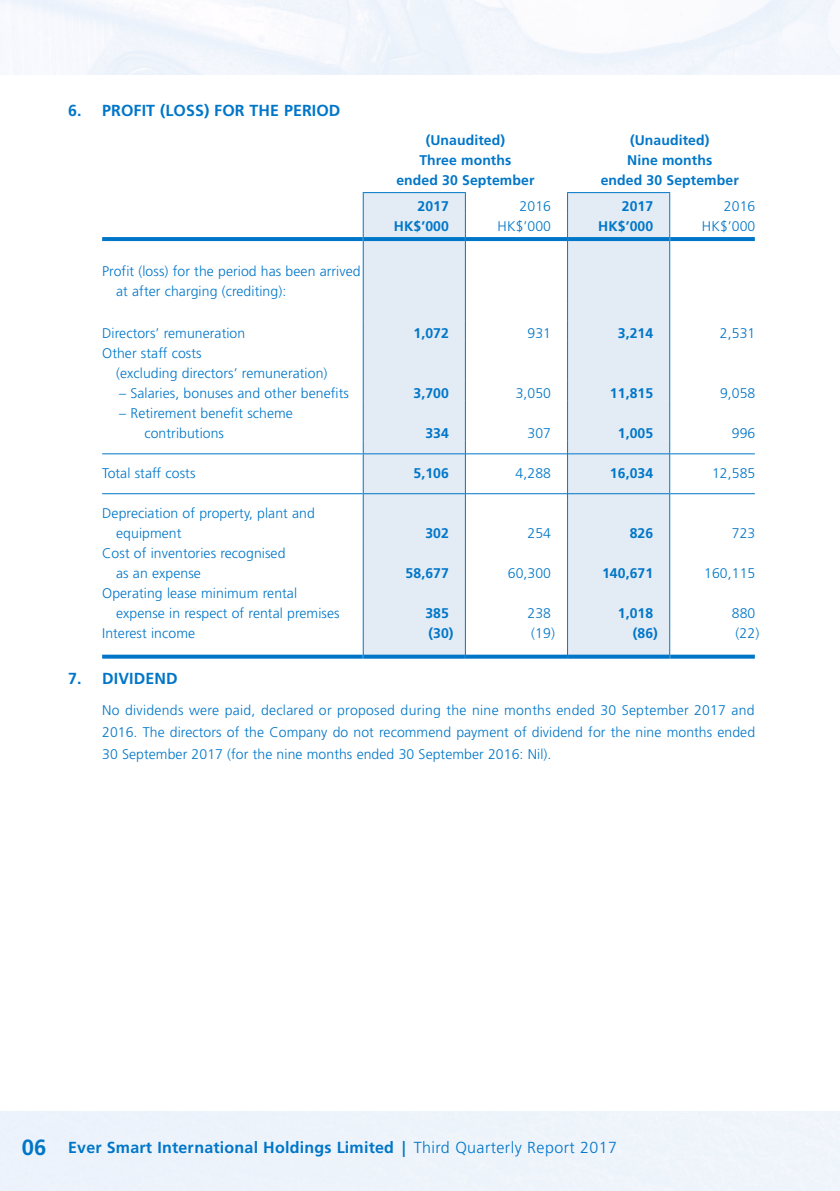
<style>
.page{position:relative;width:840px;height:1191px;background:#fff}
.page>*{position:absolute;margin:0;border:0;box-sizing:border-box;transform-origin:0 0}
.t1{font:700 16px "Frutiger LT Std";letter-spacing:.015em;color:#0076c8}
.t2{font:300 14px/20px "Frutiger LT Std";letter-spacing:.005em;color:#0076c8}
.t3{font:700 14px/20px "Frutiger LT Std";letter-spacing:.005em;color:#0076c8;text-align:center}
.s1{font-size:22px}
.s2{font-weight:300}
</style>
<div class="page">
<svg style="left:363px;top:193px;width:305px;height:461px;fill:#e3ebf4"></svg>
<hr style="left:362px;top:192px;width:103px;height:1px;background:#0076c8">
<hr style="left:566px;top:192px;width:103px;height:1px;background:#0076c8">
<svg style="left:362px;top:193px;width:1px;height:65px"></svg>
<svg style="left:464px;top:193px;width:1px;height:65px"></svg>
<svg style="left:566px;top:193px;width:1px;height:65px"></svg>
<svg style="left:668px;top:193px;width:1px;height:65px"></svg>
<hr style="left:362px;top:258px;width:1px;height:40px;background:#0076c8">
<hr style="left:464px;top:258px;width:1px;height:40px;background:#0076c8">
<hr style="left:566px;top:258px;width:1px;height:40px;background:#0076c8">
<hr style="left:668px;top:258px;width:1px;height:40px;background:#0076c8">
<svg style="left:362px;top:298px;width:1px;height:42px"></svg>
<svg style="left:464px;top:298px;width:1px;height:42px"></svg>
<svg style="left:566px;top:298px;width:1px;height:42px"></svg>
<svg style="left:668px;top:298px;width:1px;height:42px"></svg>
<hr style="left:362px;top:340px;width:1px;height:40px;background:#0076c8">
<svg style="left:362px;top:380px;width:1px;height:20px"></svg>
<hr style="left:464px;top:340px;width:1px;height:40px;background:#0076c8">
<svg style="left:464px;top:380px;width:1px;height:20px"></svg>
<hr style="left:566px;top:340px;width:1px;height:40px;background:#0076c8">
<svg style="left:566px;top:380px;width:1px;height:20px"></svg>
<hr style="left:668px;top:340px;width:1px;height:40px;background:#0076c8">
<svg style="left:668px;top:380px;width:1px;height:20px"></svg>
<hr style="left:362px;top:400px;width:1px;height:40px;background:#0076c8">
<hr style="left:464px;top:400px;width:1px;height:40px;background:#0076c8">
<hr style="left:566px;top:400px;width:1px;height:40px;background:#0076c8">
<hr style="left:668px;top:400px;width:1px;height:40px;background:#0076c8">
<svg style="left:362px;top:440px;width:1px;height:60px"></svg>
<svg style="left:464px;top:440px;width:1px;height:60px"></svg>
<svg style="left:566px;top:440px;width:1px;height:60px"></svg>
<svg style="left:668px;top:440px;width:1px;height:60px"></svg>
<hr style="left:362px;top:500px;width:1px;height:40px;background:#0076c8">
<hr style="left:464px;top:500px;width:1px;height:40px;background:#0076c8">
<hr style="left:566px;top:500px;width:1px;height:40px;background:#0076c8">
<hr style="left:668px;top:500px;width:1px;height:40px;background:#0076c8">
<hr style="left:362px;top:540px;width:1px;height:40px;background:#0076c8">
<hr style="left:464px;top:540px;width:1px;height:40px;background:#0076c8">
<hr style="left:566px;top:540px;width:1px;height:40px;background:#0076c8">
<hr style="left:668px;top:540px;width:1px;height:40px;background:#0076c8">
<hr style="left:362px;top:580px;width:1px;height:40px;background:#0076c8">
<hr style="left:464px;top:580px;width:1px;height:40px;background:#0076c8">
<hr style="left:566px;top:580px;width:1px;height:40px;background:#0076c8">
<hr style="left:668px;top:580px;width:1px;height:40px;background:#0076c8">
<svg style="left:362px;top:620px;width:1px;height:38px"></svg>
<svg style="left:464px;top:620px;width:1px;height:38px"></svg>
<svg style="left:566px;top:620px;width:1px;height:38px"></svg>
<svg style="left:668px;top:620px;width:1px;height:38px"></svg>
<svg style="left:102px;top:237px;width:260px;height:4px"></svg>
<svg style="left:363px;top:237px;width:101px;height:4px"></svg>
<svg style="left:465px;top:237px;width:101px;height:4px"></svg>
<svg style="left:567px;top:237px;width:101px;height:4px"></svg>
<svg style="left:669px;top:237px;width:85px;height:4px"></svg>
<hr style="left:102px;top:453px;width:260px;height:1px;background:#0076c8">
<hr style="left:363px;top:453px;width:101px;height:1px;background:#0076c8">
<hr style="left:465px;top:453px;width:101px;height:1px;background:#0076c8">
<hr style="left:567px;top:453px;width:101px;height:1px;background:#0076c8">
<hr style="left:669px;top:453px;width:85px;height:1px;background:#0076c8">
<hr style="left:102px;top:493px;width:260px;height:1px;background:#0076c8">
<hr style="left:363px;top:493px;width:101px;height:1px;background:#0076c8">
<hr style="left:465px;top:493px;width:101px;height:1px;background:#0076c8">
<hr style="left:567px;top:493px;width:101px;height:1px;background:#0076c8">
<hr style="left:669px;top:493px;width:85px;height:1px;background:#0076c8">
<svg style="left:102px;top:654px;width:260px;height:4px"></svg>
<svg style="left:363px;top:654px;width:101px;height:4px"></svg>
<svg style="left:465px;top:654px;width:101px;height:4px"></svg>
<svg style="left:567px;top:654px;width:101px;height:4px"></svg>
<svg style="left:669px;top:654px;width:85px;height:4px"></svg>
<p class="t1" style="left:68px;top:101px;width:274px">6. PROFIT (LOSS) FOR THE PERIOD</p>
<p class="t3" style="left:425px;top:130px;width:81px">(Unaudited)</p>
<p class="t3" style="left:629px;top:130px;width:81px">(Unaudited)</p>
<p class="t3" style="left:396px;top:150px;width:139px">Three months<br>ended 30 September</p>
<p class="t3" style="left:600px;top:150px;width:139px">Nine months<br>ended 30 September</p>
<p class="t3" style="left:417px;top:196px;width:33px">2017</p>
<p class="t2" style="left:519px;top:197px;width:33px">2016</p>
<p class="t3" style="left:621px;top:196px;width:33px">2017</p>
<p class="t2" style="left:723px;top:197px;width:33px">2016</p>
<p class="t3" style="left:393px;top:216px;width:56px">HK$’000</p>
<p class="t2" style="left:497px;top:217px;width:55px">HK$’000</p>
<p class="t3" style="left:598px;top:216px;width:56px">HK$’000</p>
<p class="t2" style="left:701px;top:217px;width:55px">HK$’000</p>
<p class="t2" style="left:116px;top:262px;width:246px;text-indent:-14px">Profit (loss) for the period has been arrived at after charging (crediting):</p>
<p class="t2" style="left:102px;top:324px;width:144px">Directors’ remuneration</p>
<p class="t3" style="left:413px;top:323px;width:37px">1,072</p>
<p class="t2" style="left:527px;top:324px;width:25px">931</p>
<p class="t3" style="left:617px;top:323px;width:37px">3,214</p>
<p class="t2" style="left:719px;top:324px;width:37px">2,531</p>
<p class="t2" style="left:116px;top:344px;width:213px;text-indent:-14px">Other staff costs<br>(excluding directors’ remuneration)</p>
<p class="t2" style="left:119px;top:384px;width:231px">– Salaries, bonuses and other benefits</p>
<p class="t3" style="left:413px;top:383px;width:37px">3,700</p>
<p class="t2" style="left:515px;top:384px;width:37px">3,050</p>
<p class="t3" style="left:609px;top:383px;width:45px">11,815</p>
<p class="t2" style="left:719px;top:384px;width:37px">9,058</p>
<p class="t2" style="left:144px;top:404px;width:150px;text-indent:-25px">– Retirement benefit scheme contributions</p>
<p class="t3" style="left:425px;top:423px;width:25px">334</p>
<p class="t2" style="left:527px;top:424px;width:25px">307</p>
<p class="t3" style="left:617px;top:423px;width:37px">1,005</p>
<p class="t2" style="left:731px;top:424px;width:25px">996</p>
<p class="t2" style="left:102px;top:463px;width:95px">Total staff costs</p>
<p class="t3" style="left:413px;top:463px;width:37px">5,106</p>
<p class="t2" style="left:515px;top:463px;width:37px">4,288</p>
<p class="t3" style="left:609px;top:463px;width:45px">16,034</p>
<p class="t2" style="left:711px;top:463px;width:45px">12,585</p>
<p class="t2" style="left:116px;top:503px;width:200px;text-indent:-14px">Depreciation of property, plant and equipment</p>
<p class="t3" style="left:425px;top:523px;width:25px">302</p>
<p class="t2" style="left:527px;top:523px;width:25px">254</p>
<p class="t3" style="left:629px;top:523px;width:25px">826</p>
<p class="t2" style="left:731px;top:523px;width:25px">723</p>
<p class="t2" style="left:116px;top:543px;width:171px;text-indent:-14px">Cost of inventories recognised as an expense</p>
<p class="t2" style="left:116px;top:583px;width:225px;text-indent:-14px">Operating lease minimum rental expense in respect of rental premises</p>
<p class="t3" style="left:405px;top:563px;width:45px">58,677</p>
<p class="t2" style="left:507px;top:563px;width:45px">60,300</p>
<p class="t3" style="left:601px;top:563px;width:53px">140,671</p>
<p class="t2" style="left:703px;top:563px;width:53px">160,115</p>
<p class="t3" style="left:425px;top:603px;width:25px">385</p>
<p class="t2" style="left:527px;top:603px;width:25px">238</p>
<p class="t3" style="left:617px;top:603px;width:37px">1,018</p>
<p class="t2" style="left:731px;top:603px;width:25px">880</p>
<p class="t2" style="left:102px;top:623px;width:94px">Interest income</p>
<p class="t3" style="left:428px;top:623px;width:27px">(30)</p>
<p class="t2" style="left:531px;top:623px;width:25px">(19)</p>
<p class="t3" style="left:632px;top:623px;width:27px">(86)</p>
<p class="t2" style="left:735px;top:623px;width:25px">(22)</p>
<p class="t1" style="left:68px;top:669px;width:111px">7. DIVIDEND</p>
<p class="t2" style="left:102px;top:699px;width:654px;line-height:22px;text-align:justify">No dividends were paid, declared or proposed during the nine months ended 30 September 2017 and 2016. The directors of the Company do not recommend payment of dividend for the nine months ended 30 September 2017 (for the nine months ended 30 September 2016: Nil).</p>
<p class="t1" style="left:22px;top:1137px;width:596px"><span class="s1">06</span> Ever Smart International Holdings Limited | <span class="s2">Third Quarterly Report 2017</span></p>
</div>
